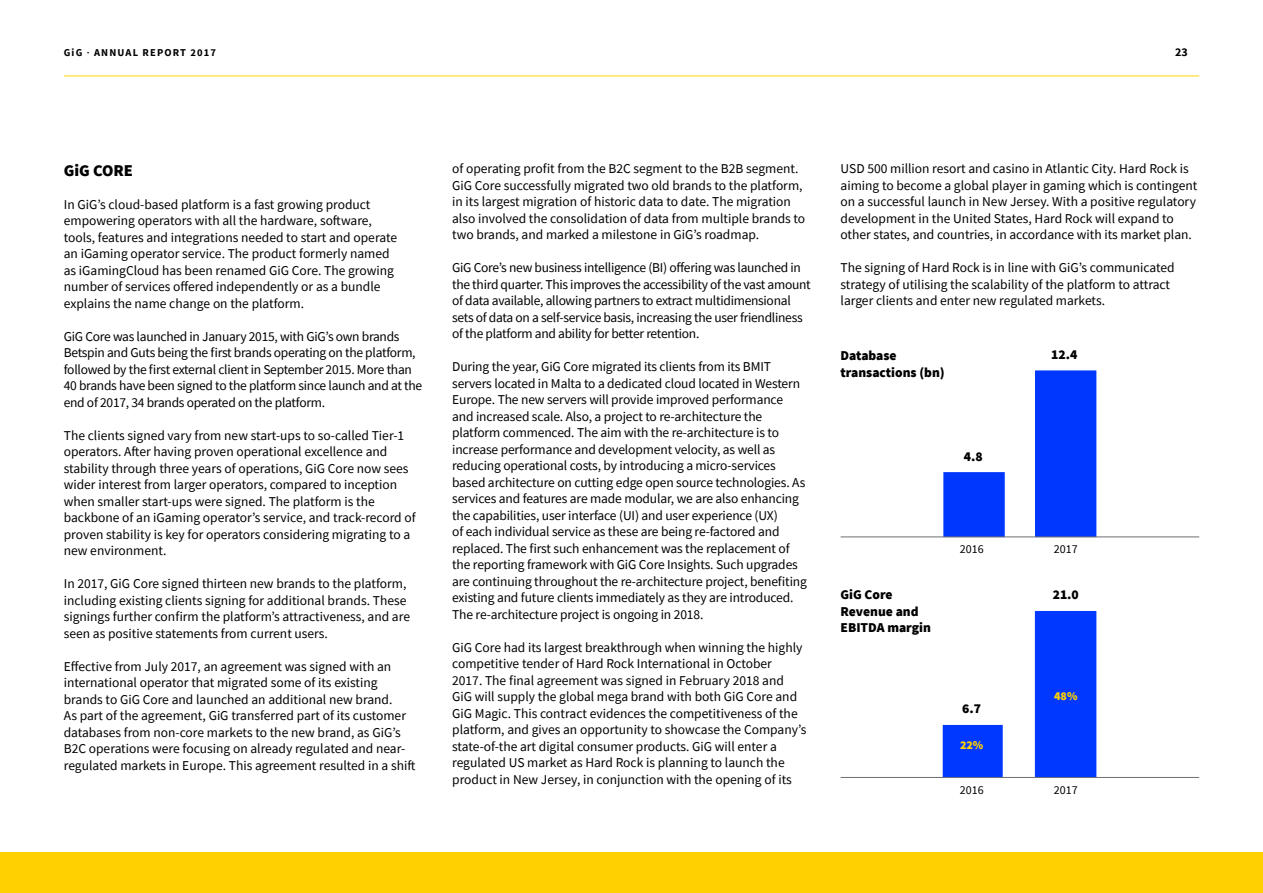
<style>
.page{position:relative;width:1263px;height:893px;background:#fff}
.page>*{position:absolute;margin:0;border:0;box-sizing:border-box;transform-origin:0 0}
.t1{font:900 16.5px "Source Sans Pro";color:#000}
.t2{font:13.5px/16.5px "Source Sans Pro";letter-spacing:-.005em;color:#000}
.t3{font:900 13.5px/16.5px "Source Sans Pro";color:#000}
.t4{font:12px "Source Sans Pro";color:#000}
.t5{font:900 12px "Source Sans Pro";color:#ffd100}
.t6{font:700 12px "Source Sans Pro";color:#000}
.t7{font:700 10.5px "Source Sans Pro";letter-spacing:.11em;color:#000}
.s1{font-weight:600}
</style>
<div class="page">
<div style="left:0;top:852px;width:1263px;height:41px;background:#ffd100"></div>
<hr style="left:64px;top:76px;width:1135px;height:1px;background:#ffd100">
<svg style="left:943px;top:611px;width:153px;height:166px"></svg>
<svg style="left:943px;top:370px;width:153px;height:167px"></svg>
<hr style="left:840px;top:537px;width:359px;height:1px;background:#6d6e71">
<hr style="left:840px;top:777px;width:359px;height:1px;background:#6d6e71">
<p class="t7" style="left:64px;top:45px;width:154px">GiG <span class="s1">·</span> ANNUAL REPORT 2017</p>
<p class="t6" style="left:1175px;top:44px;width:14px">23</p>
<p class="t1" style="left:64px;top:159px;width:71px">GiG CORE</p>
<p class="t2" style="left:64px;top:196px;width:335px">In GiG’s cloud-based platform is a fast growing product empowering operators with all the hardware, software, tools, features and integrations needed to start and operate an iGaming operator service. The product formerly named as iGamingCloud has been renamed GiG Core. The growing number of services offered independently or as a bundle explains the name change on the platform.</p>
<p class="t2" style="left:64px;top:328px;width:360px">GiG Core was launched in January 2015, with GiG’s own brands Betspin and Guts being the first brands operating on the platform, followed by the first external client in September 2015. More than 40 brands have been signed to the platform since launch and at the end of 2017, 34 brands operated on the platform.</p>
<p class="t2" style="left:64px;top:427px;width:353px">The clients signed vary from new start-ups to so-called Tier-1 operators. After having proven operational excellence and stability through three years of operations, GiG Core now sees wider interest from larger operators, compared to inception when smaller start-ups were signed. The platform is the backbone of an iGaming operator’s service, and track-record of proven stability is key for operators considering migrating to a new environment.</p>
<p class="t2" style="left:64px;top:575px;width:348px">In 2017, GiG Core signed thirteen new brands to the platform, including existing clients signing for additional brands. These signings further confirm the platform’s attractiveness, and are seen as positive statements from current users.</p>
<p class="t2" style="left:64px;top:658px;width:353px">Effective from July 2017, an agreement was signed with an international operator that migrated some of its existing brands to GiG Core and launched an additional new brand.<br>As part of the agreement, GiG transferred part of its customer databases from non-core markets to the new brand, as GiG’s B2C operations were focusing on already regulated and near&shy;regulated markets in Europe. This agreement resulted in a shift</p>
<p class="t2" style="left:452px;top:160px;width:355px">of operating profit from the B2C segment to the B2B segment.<br>GiG Core successfully migrated two old brands to the platform, in its largest migration of historic data to date. The migration also involved the consolidation of data from multiple brands to two brands, and marked a milestone in GiG’s roadmap.</p>
<p class="t2" style="left:452px;top:259px;width:360px">GiG Core’s new business intelligence (BI) offering was launched in the third quarter. This improves the accessibility of the vast amount of data available, allowing partners to extract multidimensional sets of data on a self-service basis, increasing the user friendliness of the platform and ability for better retention.</p>
<p class="t2" style="left:452px;top:358px;width:356px">During the year, GiG Core migrated its clients from its BMIT servers located in Malta to a dedicated cloud located in Western Europe. The new servers will provide improved performance and increased scale. Also, a project to re-architecture the platform commenced. The aim with the re-architecture is to increase performance and development velocity, as well as reducing operational costs, by introducing a micro-services based architecture on cutting edge open source technologies. As services and features are made modular, we are also enhancing the capabilities, user interface (UI) and user experience (UX)<br>of each individual service as these are being re-factored and replaced. The first such enhancement was the replacement of the reporting framework with GiG Core Insights. Such upgrades are continuing throughout the re-architecture project, benefiting existing and future clients immediately as they are introduced.<br>The re-architecture project is ongoing in 2018.</p>
<p class="t2" style="left:452px;top:639px;width:356px">GiG Core had its largest breakthrough when winning the highly competitive tender of Hard Rock International in October<br>2017. The final agreement was signed in February 2018 and GiG will supply the global mega brand with both GiG Core and GiG Magic. This contract evidences the competitiveness of the platform, and gives an opportunity to showcase the Company’s state-of-the art digital consumer products. GiG will enter a regulated US market as Hard Rock is planning to launch the product in New Jersey, in conjunction with the opening of its</p>
<p class="t2" style="left:840px;top:160px;width:358px">USD 500 million resort and casino in Atlantic City. Hard Rock is aiming to become a global player in gaming which is contingent on a successful launch in New Jersey. With a positive regulatory development in the United States, Hard Rock will expand to other states, and countries, in accordance with its market plan.</p>
<p class="t2" style="left:840px;top:259px;width:336px">The signing of Hard Rock is in line with GiG’s communicated strategy of utilising the scalability of the platform to attract larger clients and enter new regulated markets.</p>
<p class="t3" style="left:840px;top:347px;width:106px">Database transactions (bn)</p>
<p class="t3" style="left:964px;top:448px;width:20px">4.8</p>
<p class="t3" style="left:1051px;top:346px;width:28px">12.4</p>
<p class="t4" style="left:960px;top:541px;width:25px">2016</p>
<p class="t4" style="left:1054px;top:541px;width:25px">2017</p>
<p class="t3" style="left:840px;top:586px;width:92px">GiG Core<br>Revenue and<br>EBITDA margin</p>
<p class="t3" style="left:1053px;top:586px;width:28px">21.0</p>
<p class="t3" style="left:962px;top:700px;width:20px">6.7</p>
<p class="t5" style="left:960px;top:737px;width:25px">22%</p>
<p class="t5" style="left:1054px;top:688px;width:25px">48%</p>
<p class="t4" style="left:960px;top:783px;width:25px">2016</p>
<p class="t4" style="left:1054px;top:783px;width:25px">2017</p>
</div>
